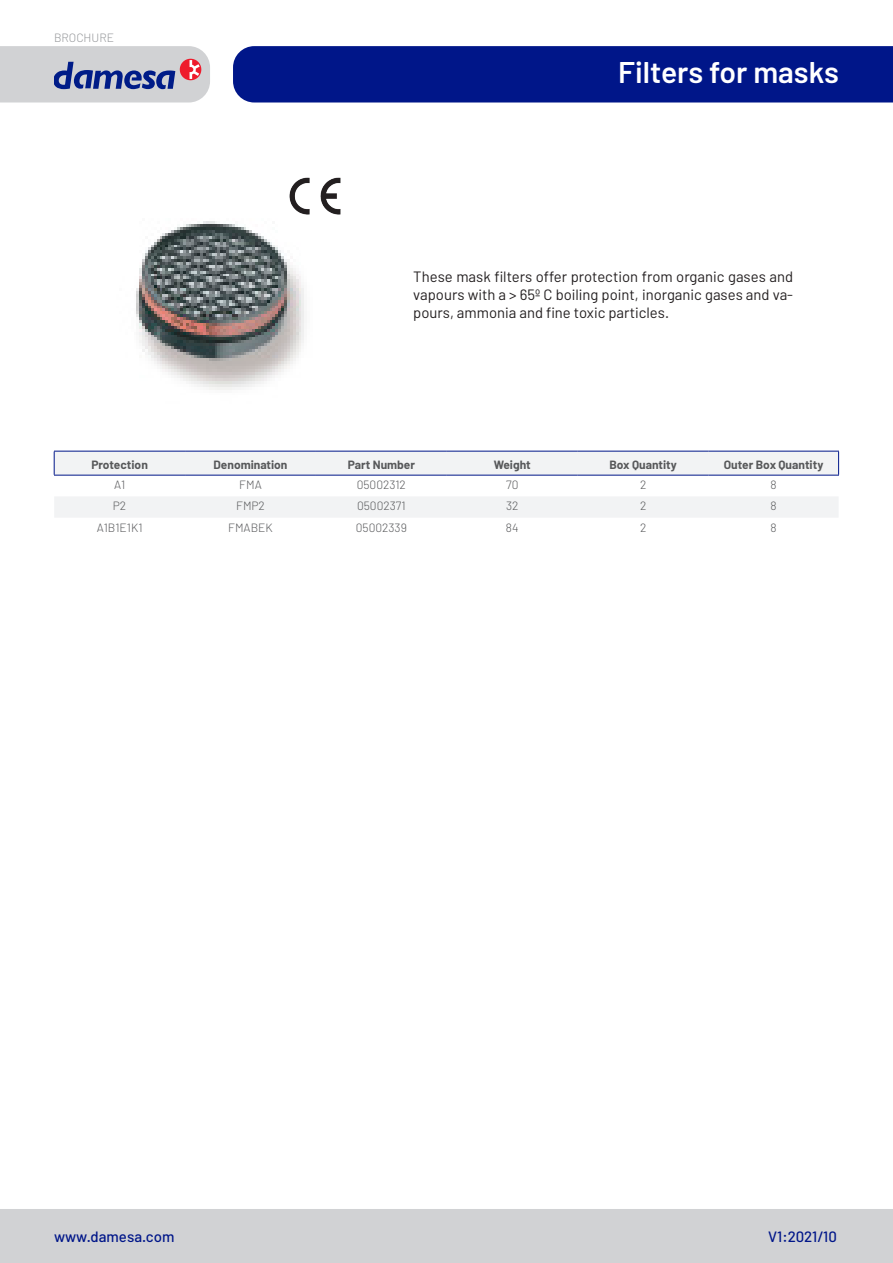
<style>
.page{position:relative;width:893px;height:1263px;background:#fff}
.page>*{position:absolute;margin:0;border:0;box-sizing:border-box;transform-origin:0 0}
.t1{font:600 30px "Barlow";color:#fff}
.t2{font:15px/18px "Barlow";color:#231f20;text-align:justify}
.t3{font:500 15px "Barlow";color:#001689}
.t4{font:700 12px "Barlow";color:#57585a}
.t5{font:300 12px "Barlow";color:#57585a}
.t6{font:300 12px "Barlow";color:#939598}
</style>
<div class="page">
<div style="left:0;top:1209px;width:893px;height:54px;background:#d1d2d4"></div>
<div style="left:233px;top:46px;width:660px;height:56px;background:#001689"></div>
<svg style="left:0;top:46px;width:210px;height:56px;background:#b9b8c7"></svg>
<svg style="left:54px;top:452px;width:784px;height:65px;fill:#f2f3f4"></svg>
<svg style="left:54px;top:452px;width:1px;height:23px"></svg>
<hr style="left:54px;top:451px;width:131px;height:1px;background:#001689">
<hr style="left:185px;top:451px;width:131px;height:1px;background:#001689">
<hr style="left:578px;top:451px;width:131px;height:1px;background:#001689">
<hr style="left:709px;top:451px;width:130px;height:1px;background:#001689">
<svg style="left:838px;top:451px;width:1px;height:24px"></svg>
<hr style="left:54px;top:475px;width:131px;height:1px;background:#001689">
<hr style="left:185px;top:475px;width:131px;height:1px;background:#001689">
<hr style="left:578px;top:475px;width:131px;height:1px;background:#001689">
<hr style="left:709px;top:475px;width:130px;height:1px;background:#001689">
<hr style="left:316px;top:451px;width:131px;height:1px;background:#001689">
<hr style="left:447px;top:451px;width:131px;height:1px;background:#001689">
<hr style="left:316px;top:475px;width:131px;height:1px;background:#001689">
<hr style="left:447px;top:475px;width:131px;height:1px;background:#001689">
<img style="left:136px;top:221px;width:168px;height:169px">
<img style="left:289px;top:177px;width:52px;height:38px">
<p class="t6" style="left:54px;top:30px;width:62px">BROCHURE</p>
<p class="t1" style="left:618px;top:54px;width:222px">Filters for masks</p>
<p class="t2" style="left:413px;top:267px;width:381px">These mask filters offer protection from organic gases and vapours with a &gt; 65º C boiling point, inorganic gases and va&shy;pours, ammonia and fine toxic particles.</p>
<p class="t4" style="left:91px;top:457px;width:58px">Protection</p>
<p class="t4" style="left:213px;top:457px;width:76px">Denomination</p>
<p class="t4" style="left:348px;top:457px;width:69px">Part Number</p>
<p class="t4" style="left:494px;top:457px;width:39px">Weight</p>
<p class="t4" style="left:609px;top:457px;width:69px">Box Quantity</p>
<p class="t4" style="left:724px;top:457px;width:101px">Outer Box Quantity</p>
<p class="t5" style="left:114px;top:477px;width:13px">A1</p>
<p class="t5" style="left:239px;top:477px;width:24px">FMA</p>
<p class="t5" style="left:357px;top:477px;width:51px">05002312</p>
<p class="t5" style="left:506px;top:477px;width:14px">70</p>
<p class="t5" style="left:640px;top:477px;width:8px">2</p>
<p class="t5" style="left:770px;top:477px;width:8px">8</p>
<p class="t5" style="left:113px;top:499px;width:15px">P2</p>
<p class="t5" style="left:236px;top:499px;width:30px">FMP2</p>
<p class="t5" style="left:357px;top:499px;width:50px">05002371</p>
<p class="t5" style="left:506px;top:499px;width:14px">32</p>
<p class="t5" style="left:640px;top:499px;width:8px">2</p>
<p class="t5" style="left:770px;top:499px;width:8px">8</p>
<p class="t5" style="left:97px;top:520px;width:47px">A1B1E1K1</p>
<p class="t5" style="left:228px;top:520px;width:46px">FMABEK</p>
<p class="t5" style="left:356px;top:520px;width:53px">05002339</p>
<p class="t5" style="left:506px;top:520px;width:14px">84</p>
<p class="t5" style="left:640px;top:520px;width:8px">2</p>
<p class="t5" style="left:770px;top:520px;width:8px">8</p>
<p class="t3" style="left:54px;top:1228px;width:122px">www.damesa.com</p>
<p class="t3" style="left:768px;top:1228px;width:70px">V1:2021/10</p>
</div>
